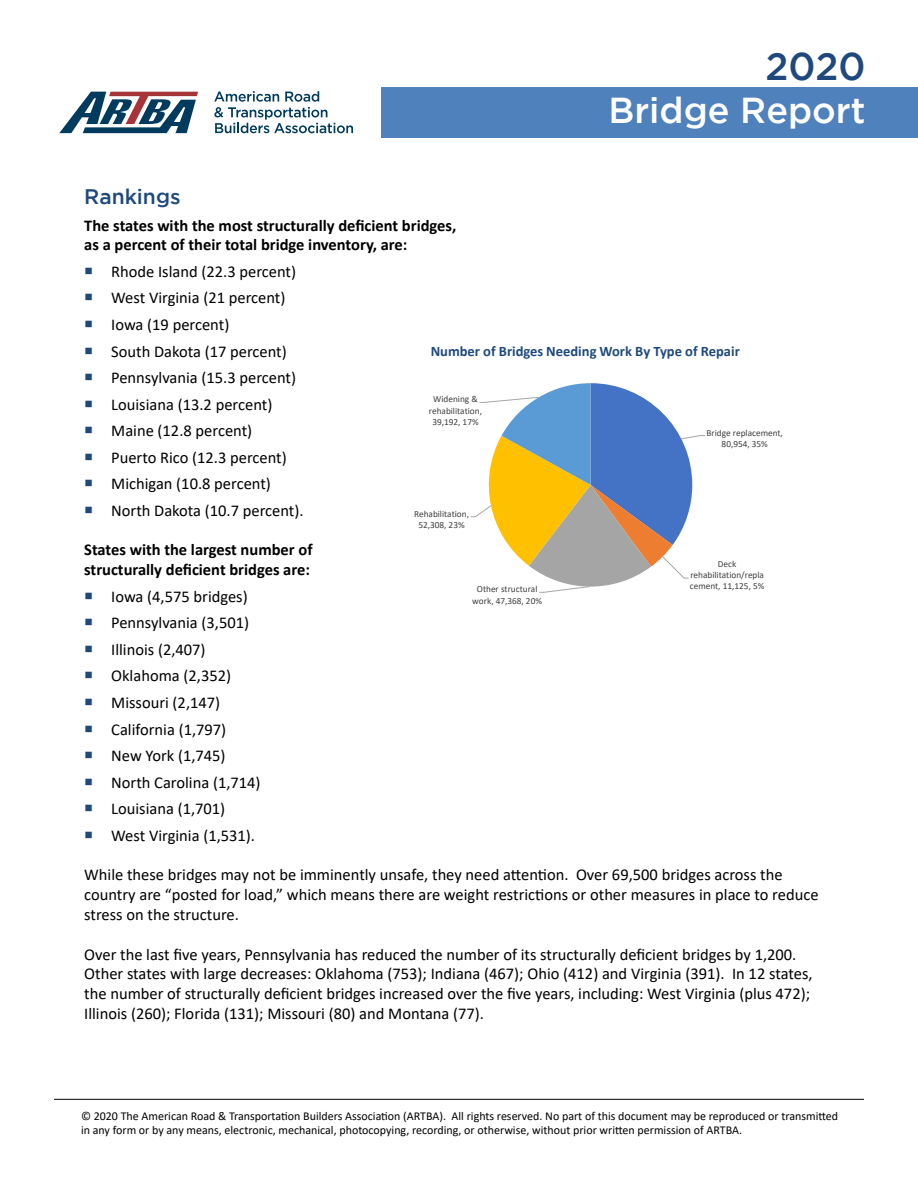
<style>
.page{position:relative;width:918px;height:1188px;background:#fff}
.page>*{position:absolute;margin:0;border:0;box-sizing:border-box;transform-origin:0 0}
.t1{font:500 38.55px "Gotham";color:#1f497d}
.t2{font:500 36px "Gotham";color:#fff}
.t3{font:500 21px "Gotham";color:#1f497d}
.t4{font:16.5px/26.5px "Calibri";color:#000}
.t5{font:700 16.5px/19.8px "Calibri";color:#000}
.t6{font:700 14.55px "Calibri";color:#1f497d}
.t7{font:12px/14.4px "Calibri";color:#000}
.t8{font:9.3px/11.4px "Calibri";color:#404040;text-align:center}
</style>
<div class="page">
<div style="left:382px;top:87px;width:536px;height:51px;background:#4f81bd"></div>
<svg style="left:214px;top:91px;width:139px;height:42px"></svg>
<svg style="left:59px;top:92px;width:139px;height:41px"></svg>
<hr style="left:54px;top:1099px;width:810px;height:1px;background:#000">
<svg style="left:470px;top:383px;width:235px;height:210px"></svg>
<h1 class="t1" style="left:765px;top:45px;width:102px">2020</h1>
<h2 class="t2" style="left:608px;top:90px;width:259px">Bridge Report</h2>
<p class="t3" style="left:84px;top:185px;width:98px">Rankings</p>
<p class="t5" style="left:84px;top:215px;width:374px">The states with the most structurally deficient bridges, as a percent of their total bridge inventory, are:</p>
<p class="t4" style="left:111px;top:258px;width:194px">Rhode Island (22.3 percent)<br>West Virginia (21 percent)<br>Iowa (19 percent)<br>South Dakota (17 percent)<br>Pennsylvania (15.3 percent)<br>Louisiana (13.2 percent)<br>Maine (12.8 percent)<br>Puerto Rico (12.3 percent)<br>Michigan (10.8 percent)<br>North Dakota (10.7 percent).</p>
<p class="t5" style="left:84px;top:540px;width:230px">States with the largest number of structurally deficient bridges are:</p>
<p class="t4" style="left:111px;top:583px;width:151px">Iowa (4,575 bridges)<br>Pennsylvania (3,501)<br>Illinois (2,407)<br>Oklahoma (2,352)<br>Missouri (2,147)<br>California (1,797)<br>New York (1,745)<br>North Carolina (1,714)<br>Louisiana (1,701)<br>West Virginia (1,531).</p>
<p class="t4" style="left:84px;top:865px;width:736px;line-height:19.8px">While these bridges may not be imminently unsafe, they need attention. Over 69,500 bridges across the country are “posted for load,” which means there are weight restrictions or other measures in place to reduce stress on the structure.</p>
<p class="t4" style="left:84px;top:944px;width:730px;line-height:19.8px">Over the last five years, Pennsylvania has reduced the number of its structurally deficient bridges by 1,200.<br>Other states with large decreases: Oklahoma (753); Indiana (467); Ohio (412) and Virginia (391). In 12 states, the number of structurally deficient bridges increased over the five years, including: West Virginia (plus 472); Illinois (260); Florida (131); Missouri (80) and Montana (77).</p>
<p class="t6" style="left:431px;top:341px;width:311px">Number of Bridges Needing Work By Type of Repair</p>
<p class="t8" style="left:429px;top:393px;width:55px">Widening &amp; rehabilitation,<br>39,192, 17%</p>
<p class="t8" style="left:707px;top:426px;width:78px">Bridge replacement,<br>80,954, 35%</p>
<p class="t8" style="left:414px;top:508px;width:57px">Rehabilitation,<br>52,308, 23%</p>
<p class="t8" style="left:690px;top:558px;width:75px">Deck rehabilitation/repla</p>
<p class="t8" style="left:477px;top:583px;width:62px">Other structural</p>
<p class="t8" style="left:690px;top:580px;width:76px">cement, 11,125, 5%</p>
<p class="t8" style="left:472px;top:595px;width:71px">work, 47,368, 20%</p>
<p class="t7" style="left:81px;top:1108px;width:759px">© 2020 The American Road &amp; Transportation Builders Association (ARTBA). All rights reserved. No part of this document may be reproduced or transmitted in any form or by any means, electronic, mechanical, photocopying, recording, or otherwise, without prior written permission of ARTBA.</p>
</div>
